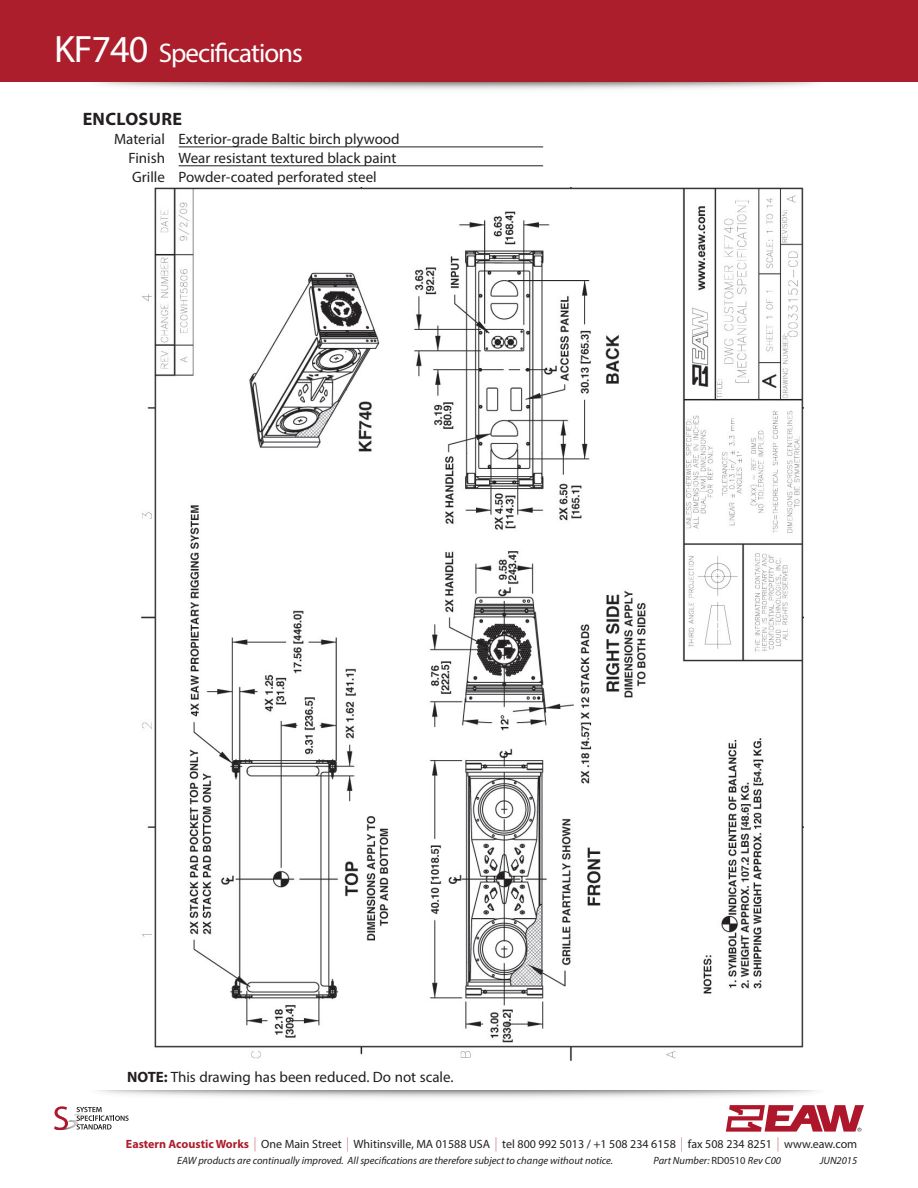
<style>
.page{position:relative;width:918px;height:1188px;background:#fff}
.page>*{position:absolute;margin:0;border:0;box-sizing:border-box;transform-origin:0 0}
.t1{font:27px "Myriad Pro";letter-spacing:-.035em;color:#fff}
.sub_1{font:700 18px "Myriad Pro";letter-spacing:.02em;color:#231f20}
.sub_1-2{font:15px "Myriad Pro";color:#231f20}
.t2{font:12px "Myriad Pro";color:#231f20}
.t3{font:italic 10.5px "Myriad Pro";color:#231f20}
.s1{font-size:38.25px}
.s2{font-weight:700}
.s3{font-weight:700;color:#ad1e2c}
.s4{font-weight:300;font-size:14.4px;color:#ad1e2c}
.s5{font-style:normal}
</style>
<div class="page">
<hr style="left:179px;top:147px;width:364px;height:1px;background:#231f20">
<hr style="left:179px;top:165px;width:364px;height:1px;background:#231f20">
<div style="left:0;top:0;width:918px;height:82px;background:#ad1e2c"></div>
<svg style="left:726px;top:1105px;width:138px;height:27px"></svg>
<svg style="left:54px;top:1106px;width:75px;height:24px"></svg>
<img style="left:141px;top:188px;width:662px;height:873px">
<h1 class="t1" style="left:54px;top:37px;width:250px"><span class="s1">KF740</span> Specifications</h1>
<p class="sub_1" style="left:83px;top:108px;width:101px">ENCLOSURE</p>
<p class="sub_1-2" style="left:114px;top:130px;width:287px">Material Exterior-grade Baltic birch plywood</p>
<p class="sub_1-2" style="left:128px;top:149px;width:269px">Finish Wear resistant textured black paint</p>
<p class="sub_1-2" style="left:132px;top:168px;width:246px">Grille Powder-coated perforated steel</p>
<p class="sub_1-2" style="left:127px;top:1068px;width:328px"><span class="s2">NOTE:</span> This drawing has been reduced. Do not scale.</p>
<p class="t2" style="left:126px;top:1136px;width:733px"><span class="s3">Eastern Acoustic Works</span> <span class="s4">|</span> One Main Street <span class="s4">|</span> Whitinsville, MA 01588 USA <span class="s4">|</span> tel 800 992 5013 / +1 508 234 6158 <span class="s4">|</span> fax 508 234 8251 <span class="s4">|</span> www.eaw.com</p>
<p class="t3" style="left:177px;top:1154px;width:437px">EAW products are continually improved. All specifications are therefore subject to change without notice.</p>
<p class="t3" style="left:654px;top:1154px;width:129px">Part Number: <span class="s5">RD0510</span> Rev C00</p>
<p class="t3" style="left:820px;top:1154px;width:39px">JUN2015</p>
</div>
